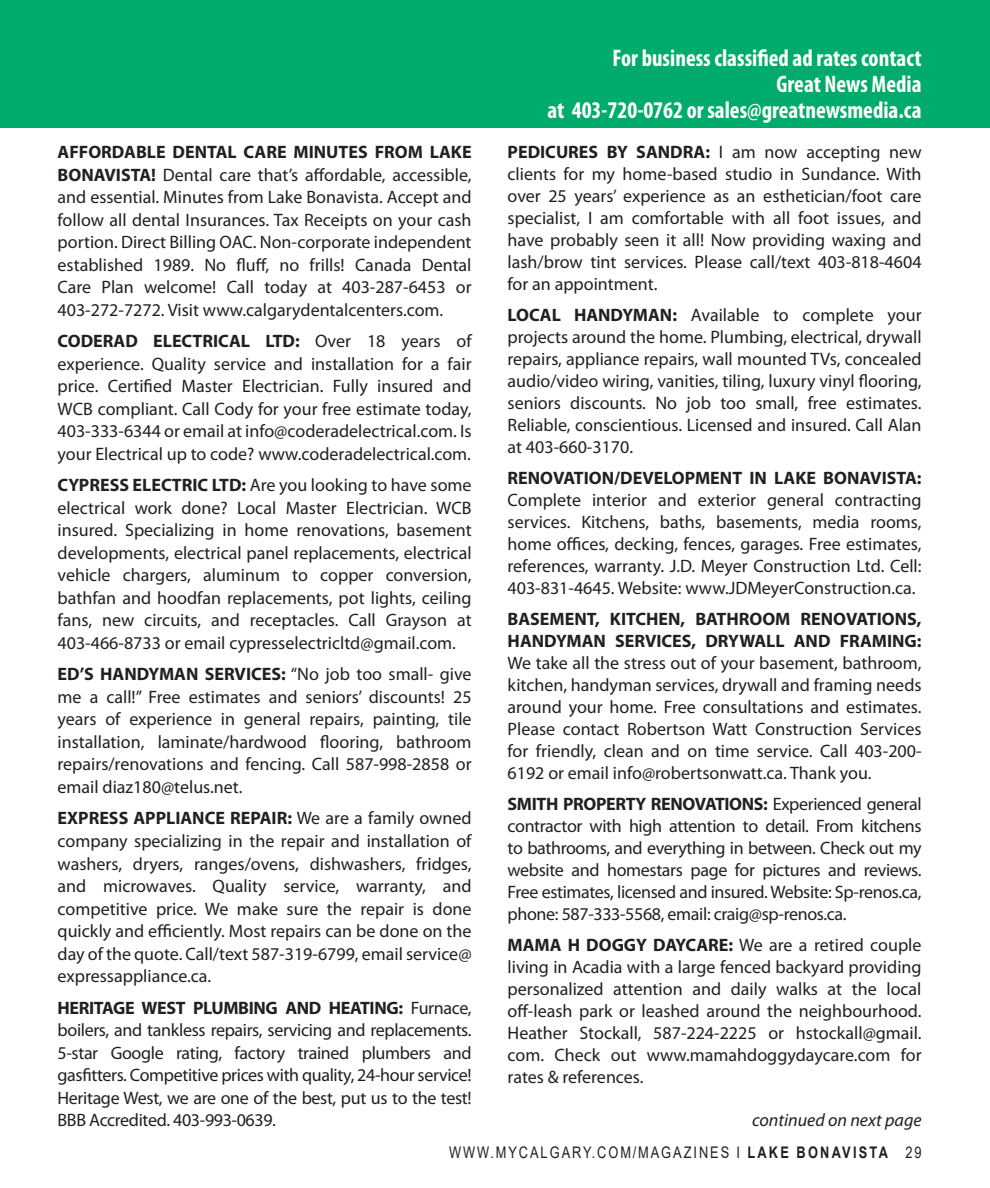
<style>
.page{position:relative;width:990px;height:1188px;background:#fff}
.page>*{position:absolute;margin:0;border:0;box-sizing:border-box;transform-origin:0 0}
.t1{font:700 condensed 24px "Myriad Pro";color:#fff}
.Body_text{font:18px/22.6px "Myriad Pro";color:#231f20;text-align:justify}
.Body_text-2{font:italic 18px "Myriad Pro";color:#231f20}
.t2{font:16px "Arial";letter-spacing:.155em;color:#231f20;scale:.8 1}
.s1{font-weight:700}
</style>
<div class="page">
<div style="left:0;top:0;width:990px;height:128px;background:#00ab6b"></div>
<p class="Body_text" style="left:58px;top:141px;width:416px"><span class="s1">AFFORDABLE DENTAL CARE MINUTES FROM LAKE BONAVISTA!</span> Dental care that’s affordable, accessible, and essential. Minutes from Lake Bonavista. Accept and follow all dental Insurances. Tax Receipts on your cash portion. Direct Billing OAC. Non-corporate independent established 1989. No fluff, no frills! Canada Dental Care Plan welcome! Call today at 403-287-6453 or 403-272-7272. Visit www.calgarydentalcenters.com.</p>
<p class="Body_text" style="left:58px;top:330px;width:416px"><span class="s1">CODERAD ELECTRICAL LTD:</span> Over 18 years of experience. Quality service and installation for a fair price. Certified Master Electrician. Fully insured and WCB compliant. Call Cody for your free estimate today, 403-333-6344 or email at info@coderadelectrical.com. Is your Electrical up to code? www.coderadelectrical.com.</p>
<p class="Body_text" style="left:58px;top:474px;width:416px"><span class="s1">CYPRESS ELECTRIC LTD:</span> Are you looking to have some electrical work done? Local Master Electrician. WCB insured. Specializing in home renovations, basement developments, electrical panel replacements, electrical vehicle chargers, aluminum to copper conversion, bathfan and hoodfan replacements, pot lights, ceiling fans, new circuits, and receptacles. Call Grayson at 403-466-8733 or email cypresselectricltd@gmail.com.</p>
<p class="Body_text" style="left:58px;top:663px;width:416px"><span class="s1">ED’S HANDYMAN SERVICES:</span> “No job too small- give me a call!” Free estimates and seniors’ discounts! 25 years of experience in general repairs, painting, tile installation, laminate/hardwood flooring, bathroom repairs/renovations and fencing. Call 587-998-2858 or email diaz180@telus.net.</p>
<p class="Body_text" style="left:58px;top:807px;width:416px"><span class="s1">EXPRESS APPLIANCE REPAIR:</span> We are a family owned company specializing in the repair and installation of washers, dryers, ranges/ovens, dishwashers, fridges, and microwaves. Quality service, warranty, and competitive price. We make sure the repair is done quickly and efficiently. Most repairs can be done on the day of the quote. Call/text 587-319-6799, email service@ expressappliance.ca.</p>
<p class="Body_text" style="left:58px;top:996px;width:416px"><span class="s1">HERITAGE WEST PLUMBING AND HEATING:</span> Furnace, boilers, and tankless repairs, servicing and replacements.<br>5-star Google rating, factory trained plumbers and gasfitters. Competitive prices with quality, 24-hour service!<br>Heritage West, we are one of the best, put us to the test!<br>BBB Accredited. 403-993-0639.</p>
<p class="t1" style="left:613px;top:43px;width:311px">For business classified ad rates contact</p>
<p class="t1" style="left:777px;top:69px;width:147px">Great News Media</p>
<p class="t1" style="left:548px;top:95px;width:376px">at 403-720-0762 or sales@greatnewsmedia.ca</p>
<p class="Body_text" style="left:508px;top:141px;width:416px;line-height:22px"><span class="s1">PEDICURES BY SANDRA:</span> I am now accepting new clients for my home-based studio in Sundance. With over 25 years’ experience as an esthetician/foot care specialist, I am comfortable with all foot issues, and have probably seen it all! Now providing waxing and lash/brow tint services. Please call/text 403-818-4604 for an appointment.</p>
<p class="Body_text" style="left:508px;top:304px;width:416px;line-height:22px"><span class="s1">LOCAL HANDYMAN:</span> Available to complete your projects around the home. Plumbing, electrical, drywall repairs, appliance repairs, wall mounted TVs, concealed audio/video wiring, vanities, tiling, luxury vinyl flooring, seniors discounts. No job too small, free estimates.<br>Reliable, conscientious. Licensed and insured. Call Alan at 403-660-3170.</p>
<p class="Body_text" style="left:508px;top:467px;width:416px;line-height:22px"><span class="s1">RENOVATION/DEVELOPMENT IN LAKE BONAVISTA:<br></span>Complete interior and exterior general contracting services. Kitchens, baths, basements, media rooms, home offices, decking, fences, garages. Free estimates, references, warranty. J.D. Meyer Construction Ltd. Cell:<br>403-831-4645. Website: www.JDMeyerConstruction.ca.</p>
<p class="Body_text" style="left:508px;top:608px;width:416px;line-height:22px"><span class="s1">BASEMENT, KITCHEN, BATHROOM RENOVATIONS, HANDYMAN SERVICES, DRYWALL AND FRAMING:<br></span>We take all the stress out of your basement, bathroom, kitchen, handyman services, drywall and framing needs around your home. Free consultations and estimates.<br>Please contact Robertson Watt Construction Services for friendly, clean and on time service. Call 403-200- 6192 or email info@robertsonwatt.ca. Thank you.</p>
<p class="Body_text" style="left:508px;top:793px;width:416px;line-height:22px"><span class="s1">SMITH PROPERTY RENOVATIONS:</span> Experienced general contractor with high attention to detail. From kitchens to bathrooms, and everything in between. Check out my website and homestars page for pictures and reviews.<br>Free estimates, licensed and insured. Website: Sp-renos.ca, phone: 587-333-5568, email: craig@sp-renos.ca.</p>
<p class="Body_text" style="left:508px;top:934px;width:416px;line-height:22px"><span class="s1">MAMA H DOGGY DAYCARE:</span> We are a retired couple living in Acadia with a large fenced backyard providing personalized attention and daily walks at the local off-leash park or leashed around the neighbourhood.<br>Heather Stockall, 587-224-2225 or hstockall@gmail. com. Check out www.mamahdoggydaycare.com for rates &amp; references.</p>
<p class="Body_text-2" style="left:752px;top:1109px;width:171px">continued on next page</p>
<p class="t2" style="left:449px;top:1141px;width:592px">WWW.MYCALGARY.COM/MAGAZINES I <span class="s1">LAKE BONAVISTA</span> 29</p>
</div>
